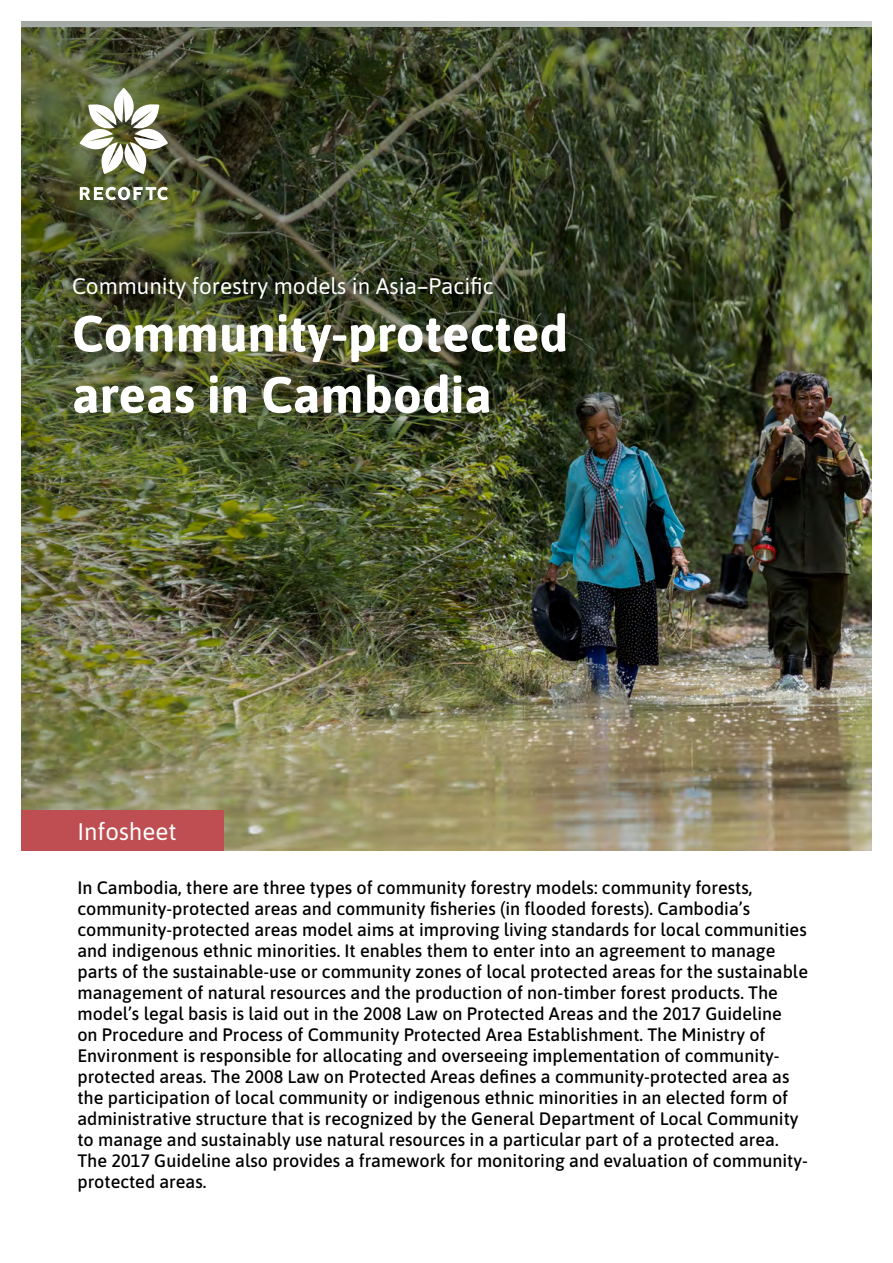
<style>
.page{position:relative;width:893px;height:1263px;background:#fff}
.page>*{position:absolute;margin:0;border:0;box-sizing:border-box;transform-origin:0 0}
.t1{font:700 51px/61.2px "Asap";color:#fff}
.t2{font:24px "Asap";color:#fff}
.t3{font:22.5px "Asap";color:#fff}
.t4{font:500 18px/21px "Asap";color:#000}
.s1{font-family:"Noto Sans"}
</style>
<div class="page">
<img style="left:21px;top:21px;width:851px;height:830px">
<div style="left:54px;top:258px;width:456px;height:57px;background:#000;opacity:.75"></div>
<svg style="left:80px;top:88px;width:88px;height:86px"></svg>
<svg style="left:80px;top:187px;width:88px;height:13px"></svg>
<p class="t3" style="left:72px;top:271px;width:423px">Community forestry models in Asia<span class="s1">–</span>Pacific</p>
<h1 class="t1" style="left:72px;top:301px;width:498px">Community-protected areas in Cambodia</h1>
<h2 class="t2" style="left:77px;top:815px;width:101px">Infosheet</h2>
<p class="t4" style="left:77px;top:876px;width:732px">In Cambodia, there are three types of community forestry models: community forests, community-protected areas and community fisheries (in flooded forests). Cambodia’s community-protected areas model aims at improving living standards for local communities and indigenous ethnic minorities. It enables them to enter into an agreement to manage parts of the sustainable-use or community zones of local protected areas for the sustainable management of natural resources and the production of non-timber forest products. The model’s legal basis is laid out in the 2008 Law on Protected Areas and the 2017 Guideline<br>on Procedure and Process of Community Protected Area Establishment. The Ministry of Environment is responsible for allocating and overseeing implementation of community&shy;protected areas. The 2008 Law on Protected Areas defines a community-protected area as the participation of local community or indigenous ethnic minorities in an elected form of administrative structure that is recognized by the General Department of Local Community to manage and sustainably use natural resources in a particular part of a protected area.<br>The 2017 Guideline also provides a framework for monitoring and evaluation of community&shy;protected areas.</p>
</div>
